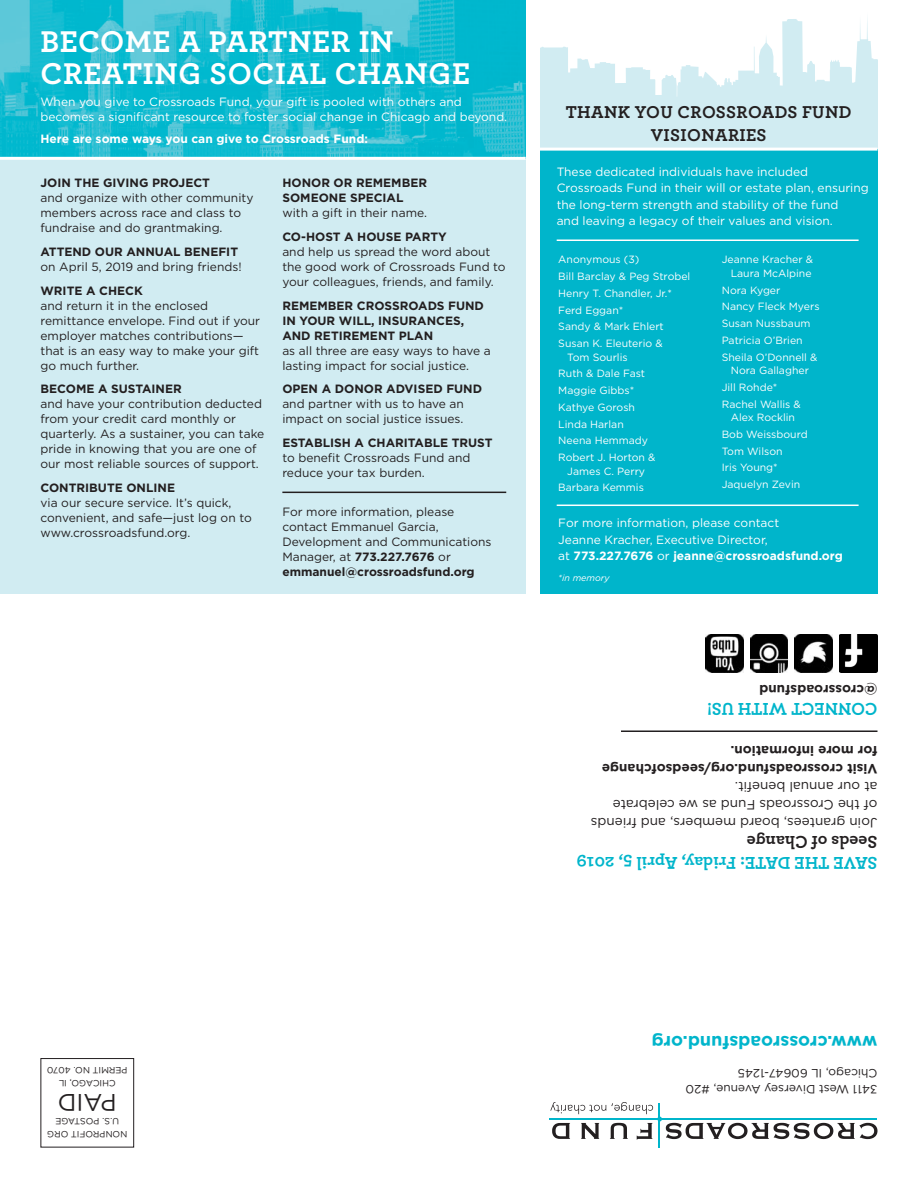
<style>
.page{position:relative;width:918px;height:1188px;background:#fff}
.page>*{position:absolute;margin:0;border:0;box-sizing:border-box;transform-origin:0 0}
.t1{font:700 31.5px/31.5px "Archer";letter-spacing:.02em;color:#fff}
.t2{font:24px "Gotham";color:#231f20}
.t3{font:700 18px/21px "Archer";color:#00b5cb}
.t4{font:700 18px/22.5px "Archer";letter-spacing:.02em;color:#231f20;text-align:center}
.t5{font:700 18px "Gotham";color:#00b5cb}
.t6{font:13.5px/18px "Gotham";color:#231f20}
.t7{font:700 13.5px "Gotham";color:#231f20}
.t8{font:12px/15px "Gotham";color:#231f20}
.t9{font:12px/16.5px "Gotham";color:#fff}
.t10{font:700 12px/15px "Gotham";color:#231f20}
.t11{font:700 12px "Gotham";color:#fff}
.t12{font:10.5px/13.5px "Gotham";color:#fff;text-align:center}
.t13{font:9px "Gotham";color:#231f20}
.t14{font:italic 9px "Gotham";color:#fff}
.s1{font-weight:700}
.s2{font-weight:400}
.s3{color:#231f20}
</style>
<div class="page">
<div style="left:0;top:136px;width:526px;height:458px;background:#d1ecf2"></div>
<div style="left:540px;top:149px;width:338px;height:445px;background:#00b5cb"></div>
<div style="left:540px;top:117px;width:338px;height:32px;background:#d1ecf2"></div>
<img style="left:0;top:0;width:526px;height:157px">
<svg style="left:540px;top:19px;width:338px;height:98px"></svg>
<hr style="left:0;top:157px;width:526px;height:3px;background:#fff">
<hr style="left:540px;top:148px;width:338px;height:3px;background:#fff">
<hr style="left:557px;top:240px;width:302px;height:1px;background:#fff">
<hr style="left:557px;top:505px;width:302px;height:1px;background:#fff">
<hr style="left:282px;top:492px;width:224px;height:1px;background:#231f20">
<div style="left:40px;top:1058px;width:94px;height:89px;border:1px solid #231f20"></div>
<hr style="left:658px;top:1103px;width:2px;height:44px;background:#00b5cb">
<svg style="left:550px;top:1102px;width:328px;height:38px"></svg>
<img style="left:840px;top:634px;width:38px;height:38px">
<img style="left:750px;top:634px;width:38px;height:38px">
<img style="left:795px;top:634px;width:38px;height:38px">
<img style="left:705px;top:634px;width:38px;height:38px">
<hr style="left:621px;top:730px;width:257px;height:2px;background:#231f20">
<p class="t1" style="left:40px;top:24px;width:431px">BECOME A PARTNER IN<br>CREATING SOCIAL CHANGE</p>
<p class="t9" style="left:40px;top:94px;width:468px;line-height:15px">When you give to Crossroads Fund, your gift is pooled with others and becomes a significant resource to foster social change in Chicago and beyond.</p>
<p class="t11" style="left:40px;top:131px;width:329px">Here are some ways you can give to Crossroads Fund:</p>
<p class="t8" style="left:40px;top:175px;width:214px"><span class="s1">JOIN THE GIVING PROJECT<br></span>and organize with other community members across race and class to fundraise and do grantmaking.</p>
<p class="t8" style="left:40px;top:244px;width:203px"><span class="s1">ATTEND OUR ANNUAL BENEFIT </span>on April 5, 2019 and bring friends!</p>
<p class="t8" style="left:40px;top:283px;width:221px"><span class="s1">WRITE A CHECK<br></span>and return it in the enclosed remittance envelope. Find out if your employer matches contributions— that is an easy way to make your gift go much further.</p>
<p class="t8" style="left:40px;top:381px;width:225px"><span class="s1">BECOME A SUSTAINER<br></span>and have your contribution deducted from your credit card monthly or quarterly. As a sustainer, you can take pride in knowing that you are one of our most reliable sources of support.</p>
<p class="t8" style="left:40px;top:480px;width:213px"><span class="s1">CONTRIBUTE ONLINE<br></span>via our secure service. It’s quick, convenient, and safe—just log on to www.crossroadsfund.org.</p>
<p class="t10" style="left:282px;top:176px;width:146px">HONOR OR REMEMBER<br>SOMEONE SPECIAL <span class="s2">with a gift in their name.</span></p>
<p class="t8" style="left:282px;top:229px;width:225px"><span class="s1">CO-HOST A HOUSE PARTY<br></span>and help us spread the word about the good work of Crossroads Fund to your colleagues, friends, and family.</p>
<p class="t10" style="left:282px;top:298px;width:210px">REMEMBER CROSSROADS FUND<br>IN YOUR WILL, INSURANCES,<br>AND RETIREMENT PLAN<br><span class="s2">as all three are easy ways to have a lasting impact for social justice.</span></p>
<p class="t8" style="left:282px;top:381px;width:201px"><span class="s1">OPEN A DONOR ADVISED FUND </span>and partner with us to have an impact on social justice issues.</p>
<p class="t8" style="left:282px;top:435px;width:212px"><span class="s1">ESTABLISH A CHARITABLE TRUST </span>to benefit Crossroads Fund and reduce your tax burden.</p>
<p class="t8" style="left:282px;top:504px;width:211px">For more information, please contact Emmanuel Garcia,<br>Development and Communications<br>Manager, at <span class="s1">773.227.7676</span> or <span class="s1">emmanuel@crossroadsfund.org</span></p>
<p class="t4" style="left:566px;top:100px;width:287px">THANK YOU CROSSROADS FUND<br>VISIONARIES</p>
<p class="t9" style="left:557px;top:163px;width:314px">These dedicated individuals have included Crossroads Fund in their will or estate plan, ensuring the long-term strength and stability of the fund<br>and leaving a legacy of their values and vision.</p>
<p class="t12" style="left:558px;top:253px;width:83px">Anonymous (3)</p>
<p class="t12" style="left:558px;top:270px;width:134px">Bill Barclay &amp; Peg Strobel</p>
<p class="t12" style="left:558px;top:286px;width:115px">Henry T. Chandler, Jr.*</p>
<p class="t12" style="left:558px;top:303px;width:66px">Ferd Eggan*</p>
<p class="t12" style="left:558px;top:320px;width:107px">Sandy &amp; Mark Ehlert</p>
<p class="t12" style="left:567px;top:336px;width:97px;text-align:left;text-indent:-9px">Susan K. Eleuterio &amp;<br>Tom Sourlis</p>
<p class="t12" style="left:558px;top:367px;width:88px">Ruth &amp; Dale Fast</p>
<p class="t12" style="left:558px;top:383px;width:77px">Maggie Gibbs*</p>
<p class="t12" style="left:558px;top:400px;width:78px">Kathye Gorosh</p>
<p class="t12" style="left:558px;top:417px;width:67px">Linda Harlan</p>
<p class="t12" style="left:558px;top:434px;width:91px">Neena Hemmady</p>
<p class="t12" style="left:558px;top:450px;width:99px">Robert J. Horton &amp;<br>James C. Perry</p>
<p class="t12" style="left:558px;top:481px;width:87px">Barbara Kemmis</p>
<p class="t12" style="left:722px;top:253px;width:93px;text-align:right">Jeanne Kracher &amp;<br>Laura McAlpine</p>
<p class="t12" style="left:722px;top:283px;width:60px">Nora Kyger</p>
<p class="t12" style="left:722px;top:300px;width:99px">Nancy Fleck Myers</p>
<p class="t12" style="left:722px;top:316px;width:90px">Susan Nussbaum</p>
<p class="t12" style="left:722px;top:333px;width:82px">Patricia O’Brien</p>
<p class="t12" style="left:722px;top:350px;width:97px">Sheila O’Donnell &amp;<br>Nora Gallagher</p>
<p class="t12" style="left:722px;top:380px;width:57px">Jill Rohde*</p>
<p class="t12" style="left:722px;top:397px;width:81px">Rachel Wallis &amp;<br>Alex Rocklin</p>
<p class="t12" style="left:722px;top:427px;width:87px">Bob Weissbourd</p>
<p class="t12" style="left:722px;top:444px;width:62px">Tom Wilson</p>
<p class="t12" style="left:722px;top:461px;width:58px">Iris Young*</p>
<p class="t12" style="left:722px;top:477px;width:80px">Jaquelyn Zevin</p>
<p class="t9" style="left:558px;top:515px;width:286px">For more information, please contact<br>Jeanne Kracher, Executive Director,<br>at <span class="s1">773.227.7676</span> or <span class="s1">jeanne@crossroadsfund.org</span></p>
<p class="t14" style="left:558px;top:572px;width:53px">*in memory</p>
<p class="t7" style="left:878px;top:698px;width:120px;rotate:-180deg">@crossroadsfund</p>
<p class="t3" style="left:878px;top:720px;width:172px;rotate:-180deg">CONNECT WITH US!</p>
<p class="t6" style="left:878px;top:832px;width:288px;rotate:-180deg">Join grantees, board members, and friends of the Crossroads Fund as we celebrate<br>at our annual benefit.<br><span class="s1">Visit crossroadsfund.org/seedsofchange for more information.</span></p>
<p class="t3" style="left:878px;top:875px;width:302px;rotate:-180deg">SAVE THE DATE: Friday, April 5, 2019<br><span class="s3">Seeds of Change</span></p>
<p class="t13" style="left:128px;top:1076px;width:82px;rotate:-180deg">PERMIT NO. 4070</p>
<p class="t13" style="left:116px;top:1089px;width:59px;rotate:-180deg">CHICAGO, IL</p>
<p class="t2" style="left:117px;top:1118px;width:60px;rotate:-180deg">PAID</p>
<p class="t13" style="left:119px;top:1127px;width:65px;rotate:-180deg">U.S. POSTAGE</p>
<p class="t13" style="left:127px;top:1140px;width:82px;rotate:-180deg">NONPROFIT ORG</p>
<p class="t5" style="left:878px;top:1054px;width:227px;rotate:-180deg">www.crossroadsfund.org</p>
<p class="t8" style="left:878px;top:1081px;width:141px;rotate:-180deg">Chicago, IL 60647-1245</p>
<p class="t8" style="left:878px;top:1097px;width:193px;rotate:-180deg">3411 West Diversey Avenue, #20</p>
</div>
